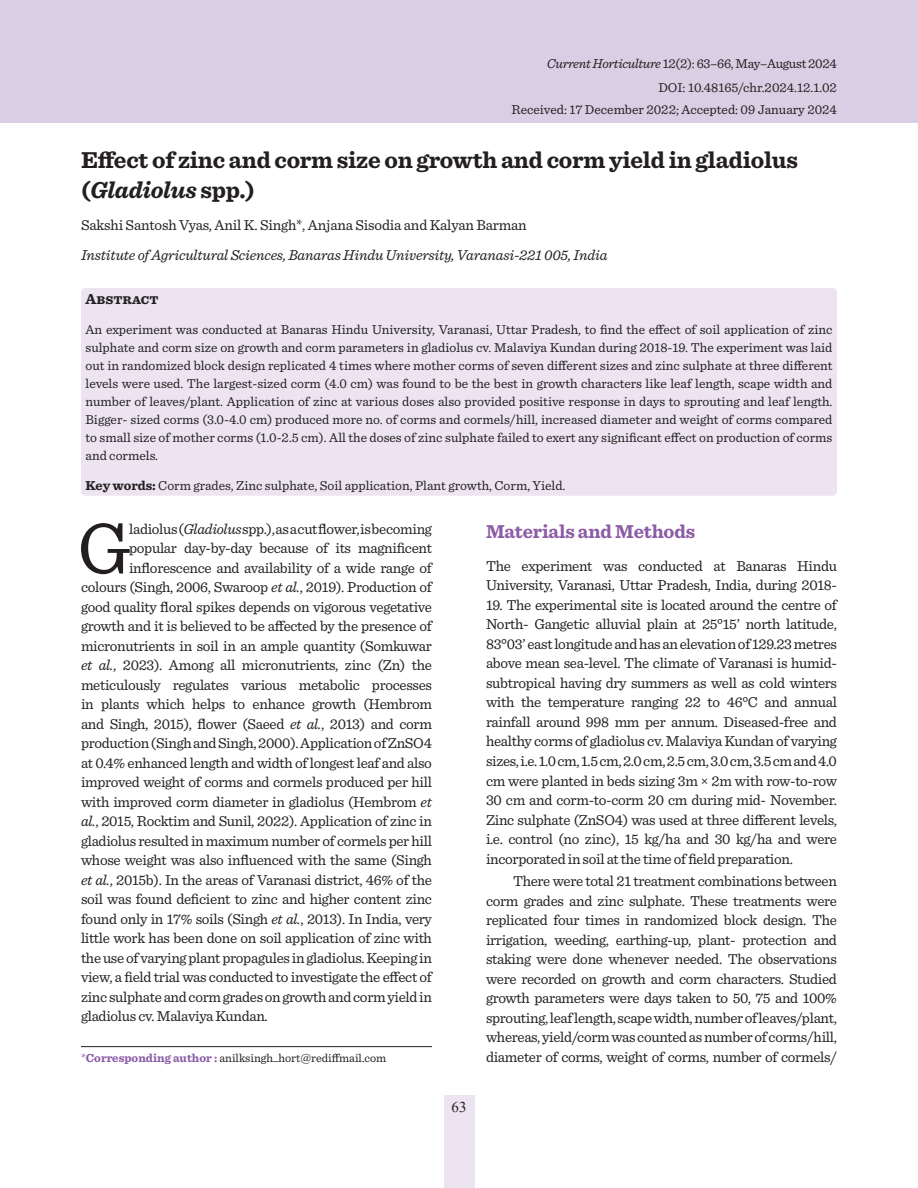
<style>
.page{position:relative;width:918px;height:1188px;background:#fff}
.page>*{position:absolute;margin:0;border:0;box-sizing:border-box;transform-origin:0 0}
.First_Para{font:74.7px "Sentinel Pro";color:#231f20}
.Article_Title{font:700 24px/30px "Sentinel Pro";letter-spacing:-.01em;color:#231f20}
.t1{font:700 19.5px "Sentinel Pro";letter-spacing:-.01em;color:#8c5ba6}
.First_Para-2{font:15px "Sentinel Pro";letter-spacing:-.02em;color:#231f20}
.Body_Text{font:15px/19.5px "Sentinel Pro";letter-spacing:-.02em;color:#231f20}
.Body_Text_Indent{font:15px/19.5px "Sentinel Pro";letter-spacing:-.02em;color:#231f20;text-align:justify}
.Affilation{font:italic 15px "Sentinel Pro";letter-spacing:-.01em;color:#231f20}
.Author_Name{font:15px "Sentinel Pro";letter-spacing:-.01em;color:#231f20}
.Abstract_Head{font:700 15px "Sentinel Pro";letter-spacing:.02em;color:#231f20}
.t2{font:15px "Times New Roman";color:#231f20}
.Abs_para{font:13.5px/18px "Sentinel Pro";color:#231f20;text-align:justify}
.Keywword{font:13.5px "Sentinel Pro";color:#231f20}
.Abs_para-2{font:13.5px "Sentinel Pro";letter-spacing:-.02em;color:#231f20}
.Abs_para-3{font:12px "Sentinel Pro";color:#231f20}
.s1{font-style:italic}
.s2{font-weight:700}
.s3{color:#8c5ba6}
.s4{font-weight:700;color:#8c5ba6}
</style>
<div class="page">
<div style="left:444px;top:1095px;width:30px;height:93px;background:#ece5f1"></div>
<div style="left:0;top:0;width:918px;height:123px;background:#dacee5"></div>
<div style="left:81px;top:288px;width:756px;height:208px;background:#ece5f1;border-radius:4px"></div>
<hr style="left:81px;top:1046px;width:351px;height:1px;background:#231f20">
<p class="Abs_para-2" style="left:547px;top:53px;width:292px"><span class="s1">Current Horticulture</span> 12(2): 63–66, May–August 2024</p>
<p class="Abs_para" style="left:658px;top:78px;width:180px">DOI: 10.48165/chr.2024.12.1.02</p>
<p class="Abs_para" style="left:512px;top:100px;width:327px">Received: 17 December 2022; Accepted: 09 January 2024</p>
<p class="Article_Title" style="left:81px;top:145px;width:719px">Effect of zinc and corm size on growth and corm yield in gladiolus (<span class="s1">Gladiolus</span> spp.)</p>
<p class="Author_Name" style="left:81px;top:214px;width:447px">Sakshi Santosh Vyas, Anil K. Singh*, Anjana Sisodia and Kalyan Barman</p>
<p class="Affilation" style="left:81px;top:244px;width:528px">Institute of Agricultural Sciences, Banaras Hindu University, Varanasi-221 005, India</p>
<p class="Abstract_Head" style="left:86px;top:288px;width:75px">Abstract</p>
<p class="Abs_para" style="left:86px;top:320px;width:749px">An experiment was conducted at Banaras Hindu University, Varanasi, Uttar Pradesh, to find the effect of soil application of zinc sulphate and corm size on growth and corm parameters in gladiolus cv. Malaviya Kundan during 2018-19. The experiment was laid out in randomized block design replicated 4 times where mother corms of seven different sizes and zinc sulphate at three different levels were used. The largest-sized corm (4.0 cm) was found to be the best in growth characters like leaf length, scape width and number of leaves/plant. Application of zinc at various doses also provided positive response in days to sprouting and leaf length.<br>Bigger- sized corms (3.0-4.0 cm) produced more no. of corms and cormels/hill, increased diameter and weight of corms compared to small size of mother corms (1.0-2.5 cm). All the doses of zinc sulphate failed to exert any significant effect on production of corms and cormels.</p>
<p class="Keywword" style="left:86px;top:476px;width:482px"><span class="s2">Key words:</span> Corm grades, Zinc sulphate, Soil application, Plant growth, Corm, Yield.</p>
<p class="First_Para" style="left:77px;top:494px;width:55px">G</p>
<p class="First_Para-2" style="left:129px;top:518px;width:304px">ladiolus (<span class="s1">Gladiolus</span> spp.), as a cut flower, is becoming</p>
<p class="First_Para-2" style="left:129px;top:538px;width:304px">popular day-by-day because of its magnificent</p>
<p class="First_Para-2" style="left:129px;top:557px;width:304px">inflorescence and availability of a wide range of</p>
<p class="First_Para-2" style="left:81px;top:577px;width:353px">colours (Singh, 2006, Swaroop <span class="s1">et al.</span>, 2019). Production of</p>
<p class="First_Para-2" style="left:81px;top:596px;width:353px">good quality floral spikes depends on vigorous vegetative</p>
<p class="First_Para-2" style="left:81px;top:616px;width:353px">growth and it is believed to be affected by the presence of</p>
<p class="First_Para-2" style="left:81px;top:635px;width:353px">micronutrients in soil in an ample quantity (Somkuwar</p>
<p class="First_Para-2" style="left:81px;top:655px;width:353px"><span class="s1">et al.</span>, 2023). Among all micronutrients, zinc (Zn) the</p>
<p class="First_Para-2" style="left:81px;top:674px;width:353px">meticulously regulates various metabolic processes</p>
<p class="First_Para-2" style="left:81px;top:694px;width:353px">in plants which helps to enhance growth (Hembrom</p>
<p class="First_Para-2" style="left:81px;top:713px;width:353px">and Singh, 2015), flower (Saeed <span class="s1">et al.</span>, 2013) and corm</p>
<p class="First_Para-2" style="left:81px;top:733px;width:353px">production (Singh and Singh, 2000). Application of ZnSO4</p>
<p class="First_Para-2" style="left:81px;top:752px;width:353px">at 0.4% enhanced length and width of longest leaf and also</p>
<p class="First_Para-2" style="left:81px;top:772px;width:353px">improved weight of corms and cormels produced per hill</p>
<p class="First_Para-2" style="left:81px;top:791px;width:353px">with improved corm diameter in gladiolus (Hembrom <span class="s1">et</span></p>
<p class="First_Para-2" style="left:81px;top:811px;width:353px"><span class="s1">al.</span>, 2015, Rocktim and Sunil, 2022). Application of zinc in</p>
<p class="First_Para-2" style="left:81px;top:830px;width:353px">gladiolus resulted in maximum number of cormels per hill</p>
<p class="First_Para-2" style="left:81px;top:850px;width:353px">whose weight was also influenced with the same (Singh</p>
<p class="First_Para-2" style="left:81px;top:869px;width:353px"><span class="s1">et al.</span>, 2015b). In the areas of Varanasi district, 46% of the</p>
<p class="First_Para-2" style="left:81px;top:889px;width:353px">soil was found deficient to zinc and higher content zinc</p>
<p class="First_Para-2" style="left:81px;top:908px;width:353px">found only in 17% soils (Singh <span class="s1">et al.</span>, 2013). In India, very</p>
<p class="First_Para-2" style="left:81px;top:928px;width:353px">little work has been done on soil application of zinc with</p>
<p class="First_Para-2" style="left:81px;top:947px;width:353px">the use of varying plant propagules in gladiolus. Keeping in</p>
<p class="First_Para-2" style="left:81px;top:967px;width:353px">view, a field trial was conducted to investigate the effect of</p>
<p class="First_Para-2" style="left:81px;top:986px;width:353px">zinc sulphate and corm grades on growth and corm yield in</p>
<p class="First_Para-2" style="left:81px;top:1006px;width:188px">gladiolus cv. Malaviya Kundan.</p>
<p class="Abs_para-3" style="left:81px;top:1049px;width:307px"><span class="s3">*</span><span class="s4">Corresponding author :</span> anilksingh_hort@rediffmail.com</p>
<p class="t2" style="left:452px;top:1097px;width:16px">63</p>
<h1 class="t1" style="left:486px;top:516px;width:211px">Materials and Methods</h1>
<p class="Body_Text" style="left:486px;top:555px;width:353px">The experiment was conducted at Banaras Hindu<br>University, Varanasi, Uttar Pradesh, India, during 2018-</p>
<p class="Body_Text" style="left:486px;top:594px;width:353px;text-align:justify">19. The experimental site is located around the centre of North- Gangetic alluvial plain at 25°15’ north latitude, 83°03’ east longitude and has an elevation of 129.23 metres above mean sea-level. The climate of Varanasi is humid&shy;subtropical having dry summers as well as cold winters with the temperature ranging 22 to 46°C and annual rainfall around 998 mm per annum. Diseased-free and healthy corms of gladiolus cv. Malaviya Kundan of varying sizes, i.e. 1.0 cm, 1.5 cm, 2.0 cm, 2.5 cm, 3.0 cm, 3.5 cm and 4.0 cm were planted in beds sizing 3m × 2m with row-to-row 30 cm and corm-to-corm 20 cm during mid- November.<br>Zinc sulphate (ZnSO4) was used at three different levels, i.e. control (no zinc), 15 kg/ha and 30 kg/ha and were incorporated in soil at the time of field preparation.</p>
<p class="Body_Text_Indent" style="left:486px;top:871px;width:353px;text-indent:27px">There were total 21 treatment combinations between corm grades and zinc sulphate. These treatments were replicated four times in randomized block design. The irrigation, weeding, earthing-up, plant- protection and staking were done whenever needed. The observations were recorded on growth and corm characters. Studied growth parameters were days taken to 50, 75 and 100% sprouting, leaf length, scape width, number of leaves/plant, whereas, yield/corm was counted as number of corms/hill, diameter of corms, weight of corms, number of cormels/</p>
</div>
